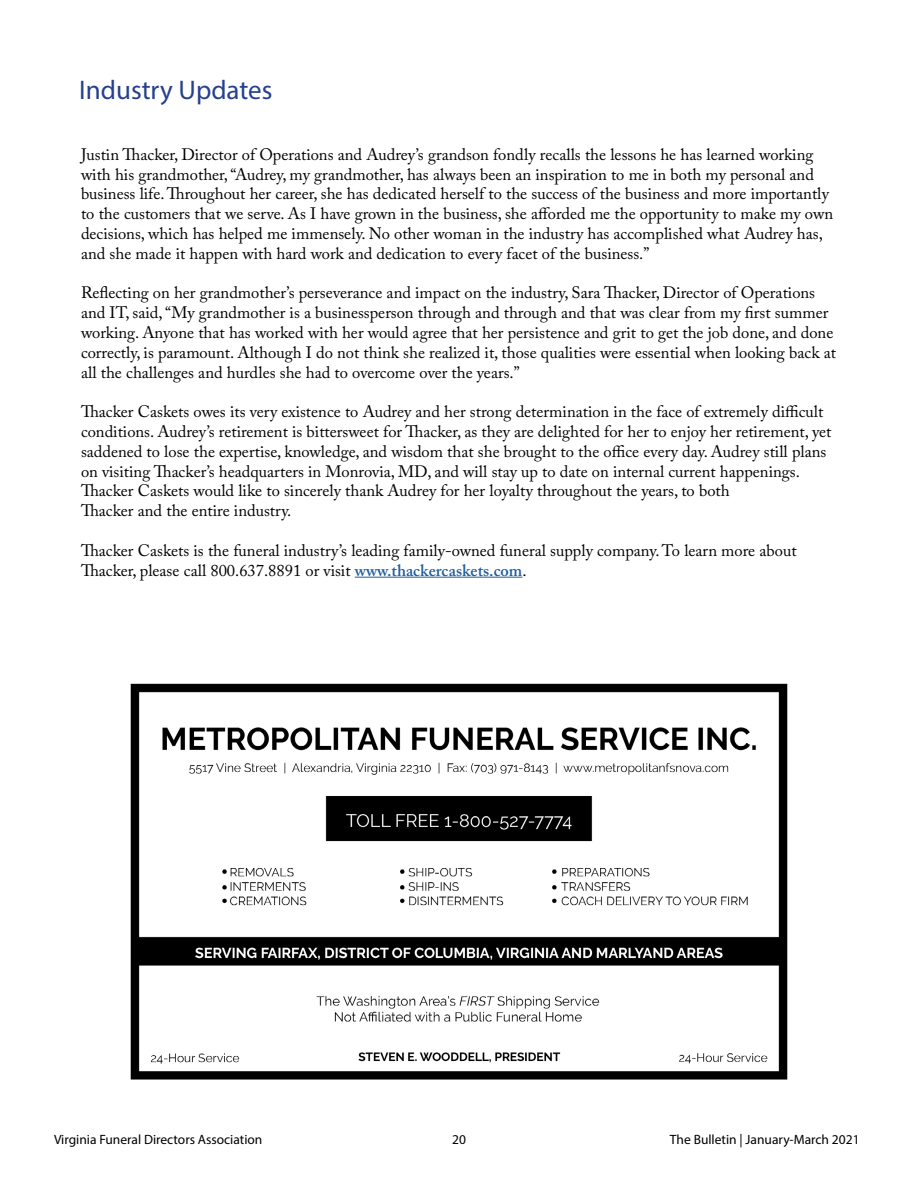
<style>
.page{position:relative;width:918px;height:1188px;background:#fff}
.page>*{position:absolute;margin:0;border:0;box-sizing:border-box;transform-origin:0 0}
.t1{font:27px "Myriad Pro";color:#25408f}
.t2{font:16.5px/19.8px "Adobe Caslon Pro";color:#000}
.t3{font:13.5px "Myriad Pro";color:#000}
.s1{font-weight:600;color:#215e9e}
</style>
<div class="page">
<hr style="left:355px;top:577px;width:167px;height:1px;background:#215e9e">
<img style="left:130px;top:683px;width:658px;height:397px">
<h1 class="t1" style="left:79px;top:74px;width:195px">Industry Updates</h1>
<p class="t2" style="left:81px;top:144px;width:754px">Justin Thacker, Director of Operations and Audrey’s grandson fondly recalls the lessons he has learned working with his grandmother, “Audrey, my grandmother, has always been an inspiration to me in both my personal and business life. Throughout her career, she has dedicated herself to the success of the business and more importantly to the customers that we serve. As I have grown in the business, she afforded me the opportunity to make my own decisions, which has helped me immensely. No other woman in the industry has accomplished what Audrey has, and she made it happen with hard work and dedication to every facet of the business.”</p>
<p class="t2" style="left:81px;top:283px;width:757px">Reflecting on her grandmother’s perseverance and impact on the industry, Sara Thacker, Director of Operations and IT, said, “My grandmother is a businessperson through and through and that was clear from my first summer working. Anyone that has worked with her would agree that her persistence and grit to get the job done, and done correctly, is paramount. Although I do not think she realized it, those qualities were essential when looking back at all the challenges and hurdles she had to overcome over the years.”</p>
<p class="t2" style="left:81px;top:402px;width:752px">Thacker Caskets owes its very existence to Audrey and her strong determination in the face of extremely difficult conditions. Audrey’s retirement is bittersweet for Thacker, as they are delighted for her to enjoy her retirement, yet saddened to lose the expertise, knowledge, and wisdom that she brought to the office every day. Audrey still plans on visiting Thacker’s headquarters in Monrovia, MD, and will stay up to date on internal current happenings.<br>Thacker Caskets would like to sincerely thank Audrey for her loyalty throughout the years, to both<br>Thacker and the entire industry.</p>
<p class="t2" style="left:81px;top:540px;width:717px">Thacker Caskets is the funeral industry’s leading family-owned funeral supply company. To learn more about<br>Thacker, please call 800.637.8891 or visit <span class="s1">www.thackercaskets.com</span>.</p>
<p class="t3" style="left:54px;top:1131px;width:210px">Virginia Funeral Directors Association</p>
<p class="t3" style="left:452px;top:1131px;width:15px">20</p>
<p class="t3" style="left:670px;top:1131px;width:191px">The Bulletin | January-March 2021</p>
</div>
